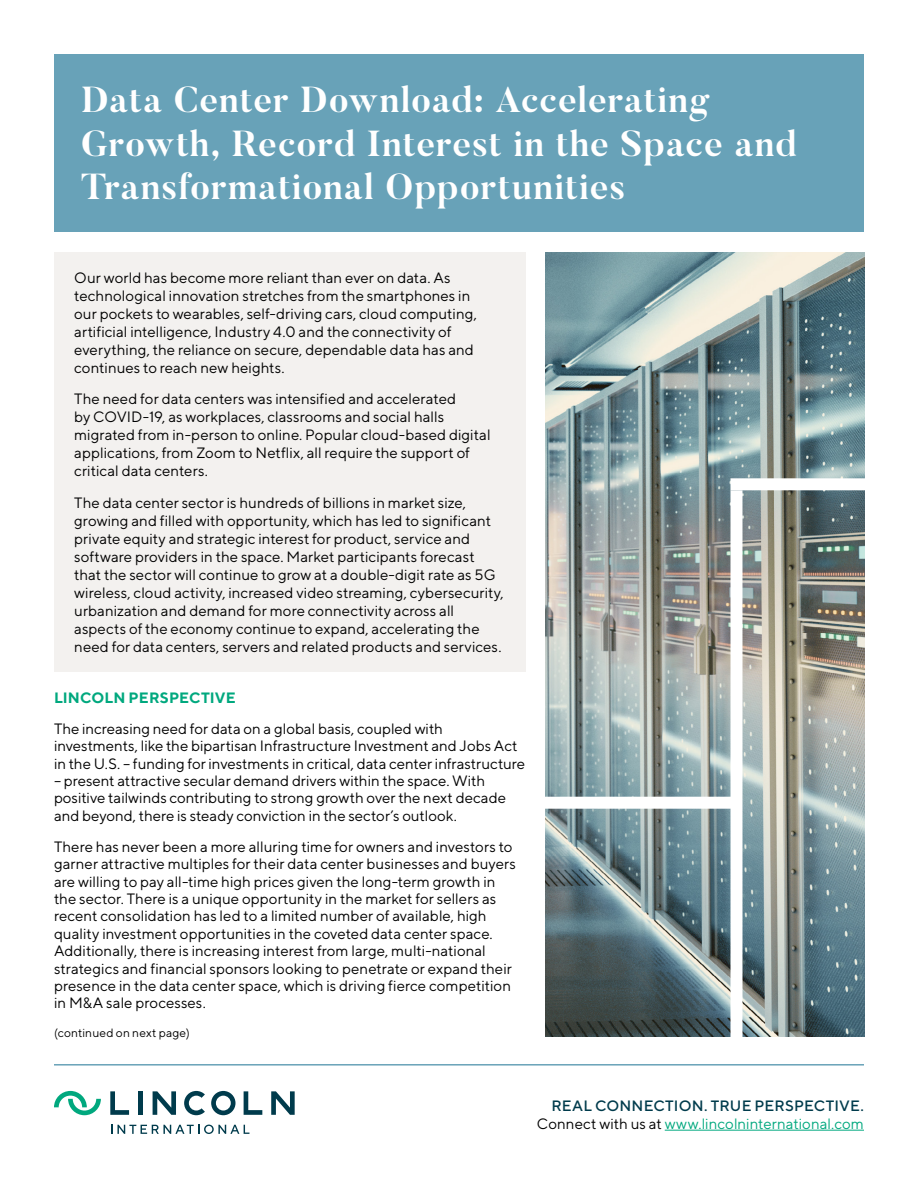
<style>
.page{position:relative;width:918px;height:1188px;background:#fff}
.page>*{position:absolute;margin:0;border:0;box-sizing:border-box;transform-origin:0 0}
.t1{font:700 36px/43.2px "Butler";letter-spacing:.025em;color:#fff}
.t2{font:15px/18px "TT Norms";color:#000}
.t3{font:500 15px/18px "TT Norms";letter-spacing:.01em;color:#003b4c;text-align:right}
.t4{font:700 15px "TT Norms";letter-spacing:.005em;color:#00a87e}
.t5{font:12px "TT Norms";letter-spacing:.015em;color:#000}
.s1{font-weight:400;color:#000}
.s2{font-weight:400;color:#00a87e}
</style>
<div class="page">
<hr style="left:665px;top:1130px;width:199px;height:1px;background:#00a87e">
<div style="left:138px;top:1091px;width:5px;height:24px;background:#003b4c"></div>
<svg style="left:153px;top:1091px;width:23px;height:24px"></svg>
<svg style="left:110px;top:1091px;width:19px;height:24px"></svg>
<svg style="left:271px;top:1091px;width:24px;height:24px"></svg>
<svg style="left:244px;top:1091px;width:18px;height:24px"></svg>
<svg style="left:184px;top:1091px;width:21px;height:24px"></svg>
<svg style="left:211px;top:1091px;width:25px;height:24px"></svg>
<svg style="left:54px;top:1091px;width:47px;height:24px"></svg>
<svg style="left:111px;top:1125px;width:138px;height:9px"></svg>
<hr style="left:54px;top:1064px;width:810px;height:2px;background:#68a2b8">
<div style="left:54px;top:54px;width:810px;height:178px;background:#68a2b8"></div>
<img style="left:545px;top:252px;width:319px;height:785px">
<div style="left:537px;top:797px;width:199px;height:12px;background:#fff"></div>
<div style="left:730px;top:490px;width:12px;height:572px;background:#fff"></div>
<div style="left:54px;top:252px;width:471px;height:420px;background:#f3f1ef"></div>
<div style="left:731px;top:478px;width:187px;height:12px;background:#fff"></div>
<h1 class="t1" style="left:81px;top:79px;width:717px">Data Center Download: Accelerating<br>Growth, Record Interest in the Space and<br>Transformational Opportunities</h1>
<p class="t2" style="left:74px;top:268px;width:404px">Our world has become more reliant than ever on data. As technological innovation stretches from the smartphones in our pockets to wearables, self-driving cars, cloud computing, artificial intelligence, Industry 4.0 and the connectivity of everything, the reliance on secure, dependable data has and continues to reach new heights.</p>
<p class="t2" style="left:74px;top:390px;width:418px">The need for data centers was intensified and accelerated<br>by COVID-19, as workplaces, classrooms and social halls migrated from in-person to online. Popular cloud-based digital applications, from Zoom to Netflix, all require the support of critical data centers.</p>
<p class="t2" style="left:74px;top:493px;width:431px">The data center sector is hundreds of billions in market size, growing and filled with opportunity, which has led to significant private equity and strategic interest for product, service and software providers in the space. Market participants forecast that the sector will continue to grow at a double-digit rate as 5G wireless, cloud activity, increased video streaming, cybersecurity, urbanization and demand for more connectivity across all aspects of the economy continue to expand, accelerating the need for data centers, servers and related products and services.</p>
<p class="t4" style="left:54px;top:688px;width:183px">LINCOLN PERSPECTIVE</p>
<p class="t2" style="left:54px;top:720px;width:473px;line-height:17.4px">The increasing need for data on a global basis, coupled with investments, like the bipartisan Infrastructure Investment and Jobs Act in the U.S. – funding for investments in critical, data center infrastructure</p>
<p class="t2" style="left:54px;top:772px;width:454px;line-height:17.4px">– present attractive secular demand drivers within the space. With positive tailwinds contributing to strong growth over the next decade and beyond, there is steady conviction in the sector’s outlook.</p>
<p class="t2" style="left:54px;top:837px;width:464px;line-height:17.4px">There has never been a more alluring time for owners and investors to garner attractive multiples for their data center businesses and buyers are willing to pay all-time high prices given the long-term growth in the sector. There is a unique opportunity in the market for sellers as recent consolidation has led to a limited number of available, high quality investment opportunities in the coveted data center space.<br>Additionally, there is increasing interest from large, multi-national strategics and financial sponsors looking to penetrate or expand their presence in the data center space, which is driving fierce competition in M&amp;A sale processes.</p>
<p class="t5" style="left:54px;top:1025px;width:137px">(continued on next page)</p>
<p class="t3" style="left:537px;top:1096px;width:329px">REAL CONNECTION. TRUE PERSPECTIVE.<br><span class="s1">Connect with us at</span> <span class="s2">www.lincolninternational.com</span></p>
</div>
